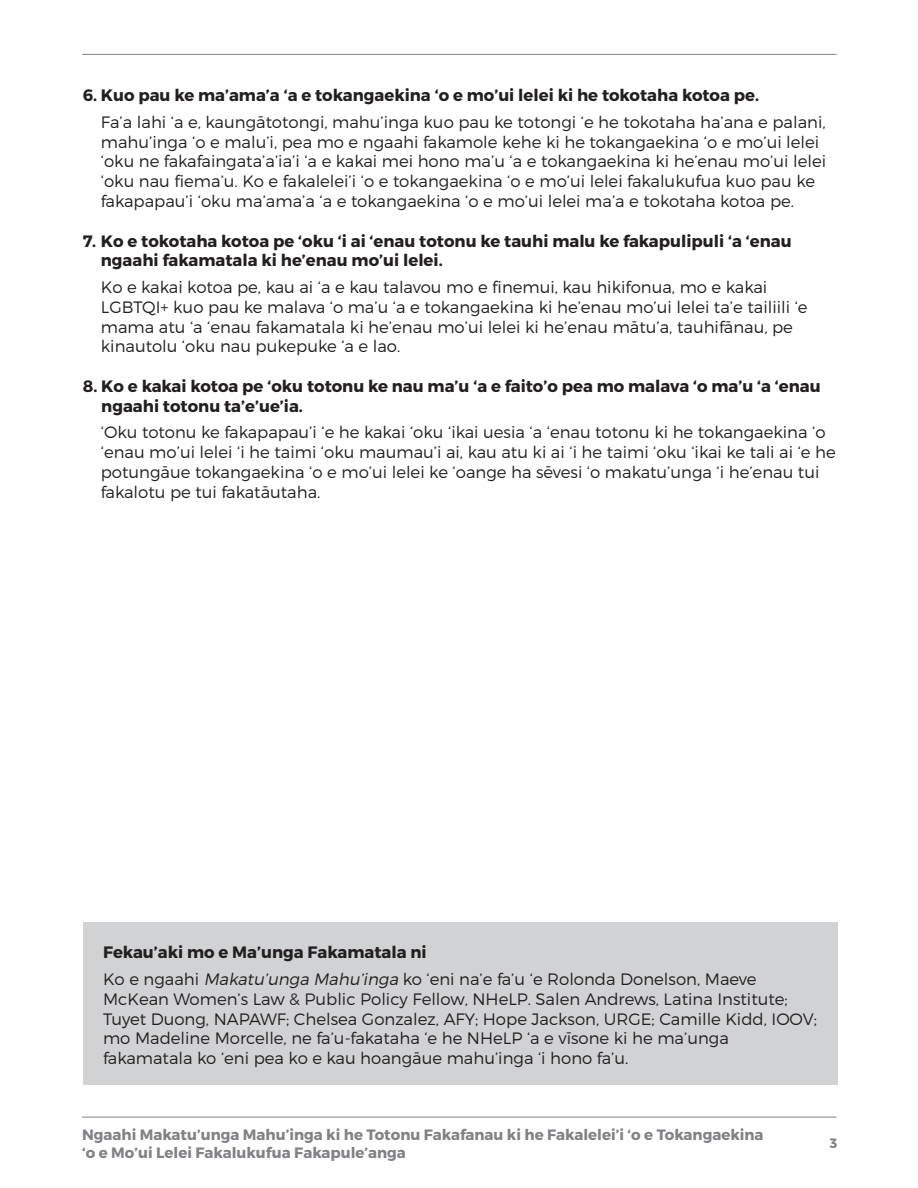
<style>
.page{position:relative;width:918px;height:1188px;background:#fff}
.page>*{position:absolute;margin:0;border:0;box-sizing:border-box;transform-origin:0 0}
.t1{font:300 16.5px/19.8px "Montserrat";color:#231f20}
.t2{font:700 16.5px/19.8px "Montserrat";color:#231f20}
.t3{font:700 15px/18px "Montserrat";color:#808285}
.t4{font:700 13.5px "Montserrat";color:#808285}
.s1{font-weight:700}
.s2{font-style:italic}
</style>
<div class="page">
<hr style="left:82px;top:1117px;width:754px;height:1px;background:#808285">
<hr style="left:82px;top:54px;width:754px;height:1px;background:#808285">
<div style="left:83px;top:922px;width:754px;height:162px;background:#d1d2d4"></div>
<p class="t2" style="left:83px;top:86px;width:678px">6. Kuo pau ke ma’ama’a ‘a e tokangaekina ‘o e mo’ui lelei ki he tokotaha kotoa pe.</p>
<p class="t1" style="left:101px;top:112px;width:727px">Fa’a lahi ‘a e, kaungātotongi, mahu’inga kuo pau ke totongi ‘e he tokotaha ha’ana e palani, mahu’inga ‘o e malu’i, pea mo e ngaahi fakamole kehe ki he tokangaekina ‘o e mo’ui lelei ‘oku ne fakafaingata’a’ia’i ‘a e kakai mei hono ma’u ‘a e tokangaekina ki he’enau mo’ui lelei ‘oku nau fiema’u. Ko e fakalelei’i ‘o e tokangaekina ‘o e mo’ui lelei fakalukufua kuo pau ke fakapapau’i ‘oku ma’ama’a ‘a e tokangaekina ‘o e mo’ui lelei ma’a e tokotaha kotoa pe.</p>
<p class="t2" style="left:101px;top:231px;width:692px;text-indent:-18px">7. Ko e tokotaha kotoa pe ‘oku ‘i ai ‘enau totonu ke tauhi malu ke fakapulipuli ‘a ‘enau ngaahi fakamatala ki he’enau mo’ui lelei.</p>
<p class="t1" style="left:101px;top:277px;width:708px">Ko e kakai kotoa pe, kau ai ‘a e kau talavou mo e finemui, kau hikifonua, mo e kakai LGBTQI+ kuo pau ke malava ‘o ma’u ‘a e tokangaekina ki he’enau mo’ui lelei ta’e tailiili ‘e mama atu ‘a ‘enau fakamatala ki he’enau mo’ui lelei ki he’enau mātu’a, tauhifānau, pe kinautolu ‘oku nau pukepuke ‘a e lao.</p>
<p class="t2" style="left:101px;top:376px;width:721px;text-indent:-18px">8. Ko e kakai kotoa pe ‘oku totonu ke nau ma’u ‘a e faito’o pea mo malava ‘o ma’u ‘a ‘enau ngaahi totonu ta’e’ue’ia.</p>
<p class="t1" style="left:101px;top:422px;width:736px">‘Oku totonu ke fakapapau’i ‘e he kakai ‘oku ‘ikai uesia ‘a ‘enau totonu ki he tokangaekina ‘o ‘enau mo’ui lelei ‘i he taimi ‘oku maumau’i ai, kau atu ki ai ‘i he taimi ‘oku ‘ikai ke tali ai ‘e he potungāue tokangaekina ‘o e mo’ui lelei ke ‘oange ha sēvesi ‘o makatu’unga ‘i he’enau tui fakalotu pe tui fakatāutaha.</p>
<p class="t1" style="left:103px;top:939px;width:655px;line-height:26.5px"><span class="s1">Fekau’aki mo e Ma’unga Fakamatala ni<br></span>Ko e ngaahi <span class="s2">Makatu’unga Mahu’inga</span> ko ‘eni na’e fa’u ‘e Rolonda Donelson, Maeve</p>
<p class="t1" style="left:103px;top:989px;width:715px">McKean Women’s Law &amp; Public Policy Fellow, NHeLP. Salen Andrews, Latina Institute; Tuyet Duong, NAPAWF; Chelsea Gonzalez, AFY; Hope Jackson, URGE; Camille Kidd, IOOV; mo Madeline Morcelle, ne fa’u-fakataha ‘e he NHeLP ‘a e vīsone ki he ma’unga fakamatala ko ‘eni pea ko e kau hoangāue mahu’inga ‘i hono fa’u.</p>
<p class="t3" style="left:82px;top:1126px;width:683px">Ngaahi Makatu’unga Mahu’inga ki he Totonu Fakafanau ki he Fakalelei’i ‘o e Tokangaekina ‘o e Mo’ui Lelei Fakalukufua Fakapule’anga</p>
<p class="t4" style="left:830px;top:1135px;width:9px">3</p>
</div>
